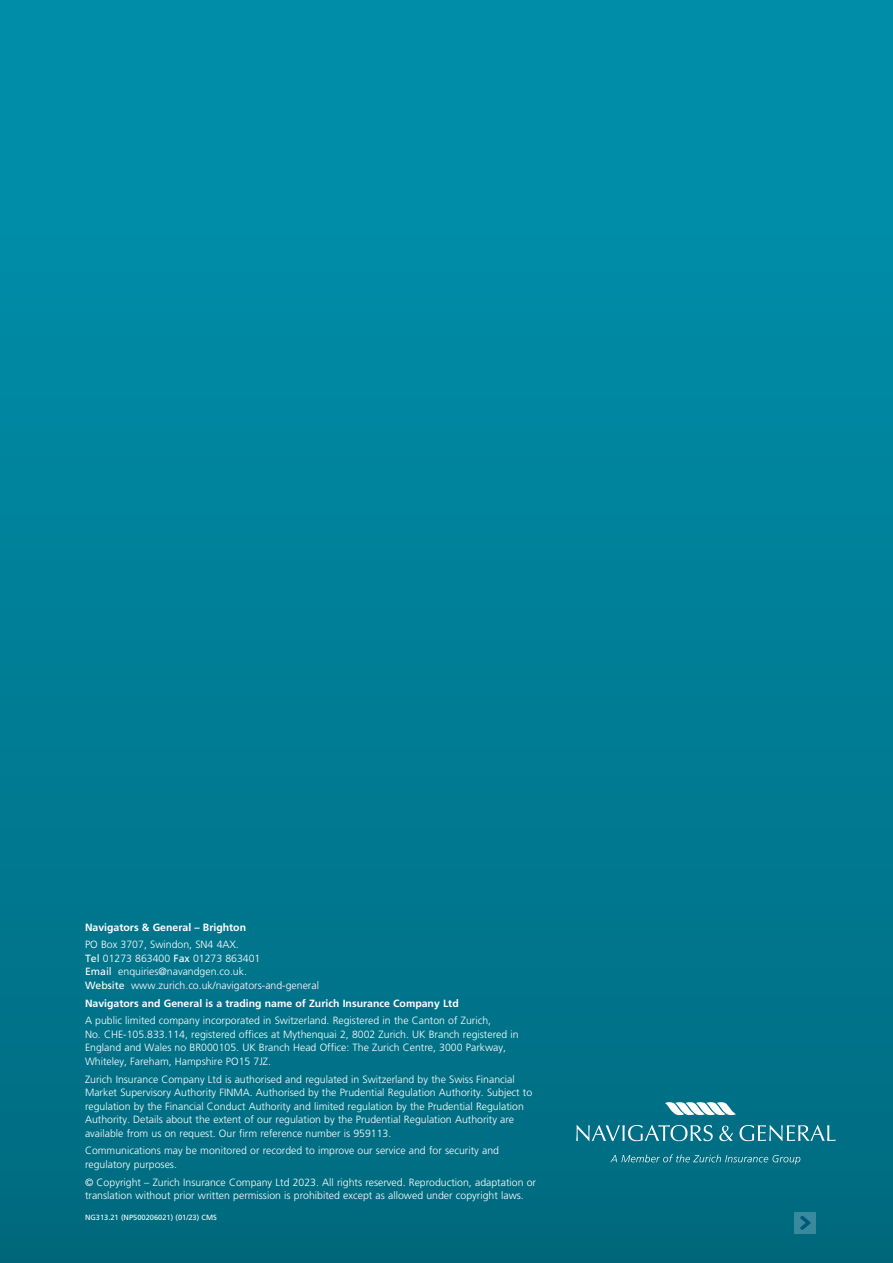
<style>
.page{position:relative;width:893px;height:1263px;background:#008da8}
.page>*{position:absolute;margin:0;border:0;box-sizing:border-box;transform-origin:0 0}
.t1{font:300 10.5px/13.5px "Frutiger LT Std";color:#fff}
.t2{font:700 10.5px "Frutiger LT Std";color:#fff}
.t3{font:7.5px "Frutiger LT Std";color:#fff}
.s1{font-weight:400}
</style>
<div class="page">
<div style="left:0;top:229px;width:893px;height:1034px;background:linear-gradient(to bottom,#008ca8,#006a7f)"></div>
<svg style="left:665px;top:1102px;width:71px;height:13px"></svg>
<svg style="left:576px;top:1125px;width:137px;height:16px;background:#3f92a2"></svg>
<svg style="left:719px;top:1125px;width:14px;height:16px"></svg>
<svg style="left:739px;top:1125px;width:97px;height:16px;background:#3f92a2"></svg>
<svg style="left:610px;top:1154px;width:190px;height:10px;background:#268395"></svg>
<div style="left:795px;top:1212px;width:21px;height:21px;background:#388a9c"></div>
<svg style="left:800px;top:1216px;width:11px;height:14px"></svg>
<p class="t2" style="left:85px;top:921px;width:163px">Navigators &amp; General – Brighton</p>
<p class="t1" style="left:85px;top:938px;width:235px">PO Box 3707, Swindon, SN4 4AX.<br><span class="s1">Tel</span> 01273 863400 <span class="s1">Fax</span> 01273 863401<br><span class="s1">Email</span> enquiries@navandgen.co.uk.<br><span class="s1">Website</span> www.zurich.co.uk/navigators-and-general</p>
<p class="t2" style="left:85px;top:997px;width:375px">Navigators and General is a trading name of Zurich Insurance Company Ltd</p>
<p class="t1" style="left:85px;top:1014px;width:435px">A public limited company incorporated in Switzerland. Registered in the Canton of Zurich,<br>No. CHE-105.833.114, registered offices at Mythenquai 2, 8002 Zurich. UK Branch registered in England and Wales no BR000105. UK Branch Head Office: The Zurich Centre, 3000 Parkway, Whiteley, Fareham, Hampshire PO15 7JZ.</p>
<p class="t1" style="left:85px;top:1072px;width:449px">Zurich Insurance Company Ltd is authorised and regulated in Switzerland by the Swiss Financial Market Supervisory Authority FINMA. Authorised by the Prudential Regulation Authority. Subject to regulation by the Financial Conduct Authority and limited regulation by the Prudential Regulation Authority. Details about the extent of our regulation by the Prudential Regulation Authority are available from us on request. Our firm reference number is 959113.</p>
<p class="t1" style="left:85px;top:1144px;width:415px">Communications may be monitored or recorded to improve our service and for security and regulatory purposes.</p>
<p class="t1" style="left:85px;top:1175px;width:452px">© Copyright – Zurich Insurance Company Ltd 2023. All rights reserved. Reproduction, adaptation or translation without prior written permission is prohibited except as allowed under copyright laws.</p>
<p class="t3" style="left:85px;top:1213px;width:133px">NG313.21 (NP500206021) (01/23) CMS</p>
</div>
